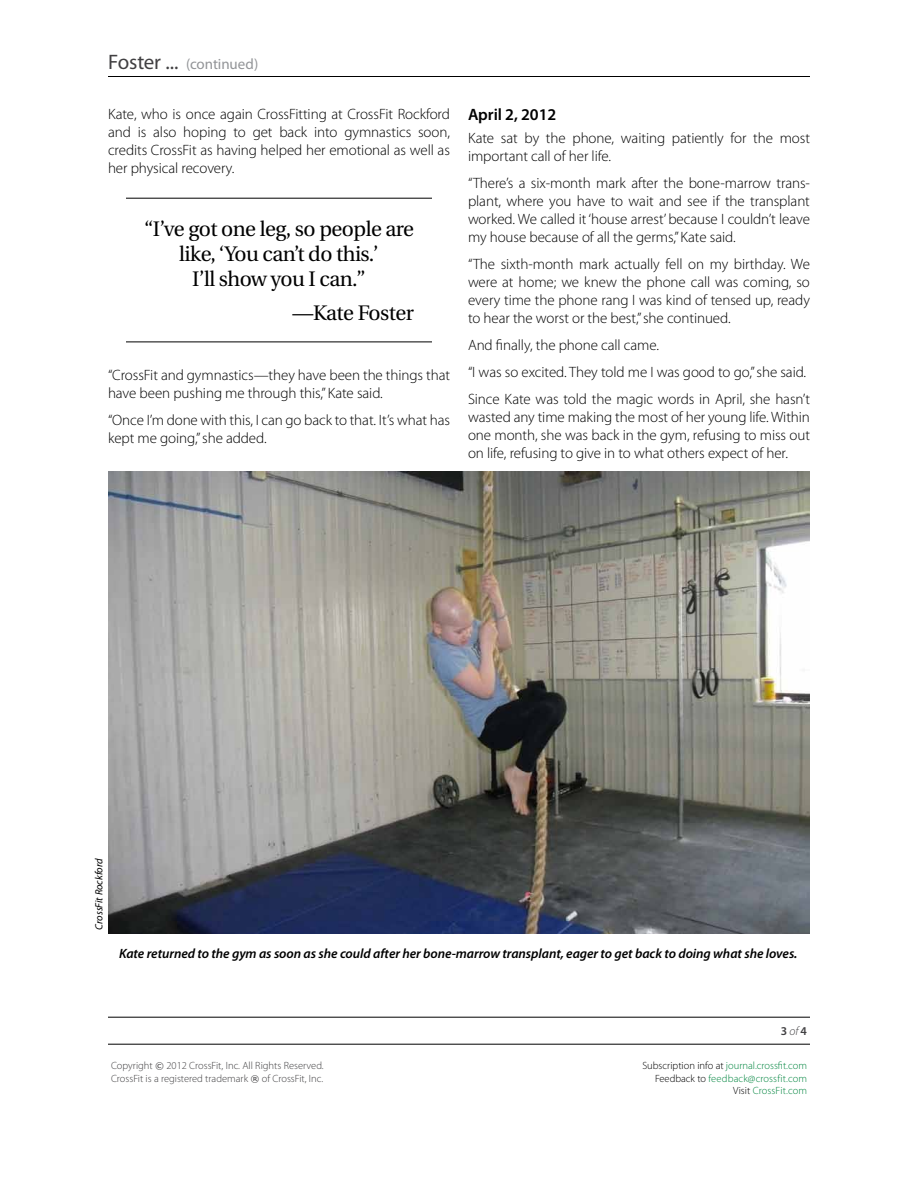
<style>
.page{position:relative;width:918px;height:1188px;background:#fff}
.page>*{position:absolute;margin:0;border:0;box-sizing:border-box;transform-origin:0 0}
.t1{font:21px/25.2px "Utopia";letter-spacing:-.025em;color:#000;text-align:center}
.t2{font:600 16.5px "Myriad Pro";letter-spacing:-.005em;color:#000}
.t3{font:300 15px/18px "Myriad Pro";letter-spacing:-.005em;color:#000;text-align:justify}
.t4{font:15px "Myriad Pro";letter-spacing:-.005em;color:#939598}
.t5{font:italic 600 13.5px "Myriad Pro";letter-spacing:-.005em;color:#000}
.t6{font:600 12px "Myriad Pro";color:#414042}
.t7{font:300 10.5px/12.6px "Myriad Pro";color:#414042}
.t8{font:300 10.5px/12.6px "Myriad Pro";color:#00853f;text-align:right}
.t9{font:italic 10.5px "Myriad Pro";letter-spacing:-.005em;color:#000}
.s1{font-size:21px;color:#414042}
.s2{font-weight:300;font-style:italic}
.s3{font-family:"Verdana";font-weight:400;font-size:9px}
.s4{color:#000}
</style>
<div class="page">
<hr style="left:108px;top:76px;width:702px;height:1px;background:#000">
<hr style="left:108px;top:1017px;width:702px;height:1px;background:#000">
<hr style="left:108px;top:1044px;width:702px;height:1px;background:#000">
<hr style="left:126px;top:198px;width:306px;height:1px;background:#000">
<hr style="left:126px;top:342px;width:306px;height:1px;background:#000">
<img style="left:108px;top:472px;width:702px;height:462px">
<p class="t4" style="left:108px;top:56px;width:152px"><span class="s1">Foster ...</span> (continued)</p>
<p class="t3" style="left:108px;top:106px;width:344px">Kate, who is once again CrossFitting at CrossFit Rockford and is also hoping to get back into gymnastics soon, credits CrossFit as having helped her emotional as well as her physical recovery.</p>
<h1 class="t1" style="left:144px;top:216px;width:271px">“I’ve got one leg, so people are like, ‘You can’t do this.’<br>I’ll show you I can.”</h1>
<h1 class="t1" style="left:293px;top:301px;width:123px">—Kate Foster</h1>
<p class="t3" style="left:108px;top:367px;width:344px">“CrossFit and gymnastics—they have been the things that have been pushing me through this,” Kate said.</p>
<p class="t3" style="left:108px;top:412px;width:344px">“Once I’m done with this, I can go back to that. It’s what has kept me going,” she added.</p>
<p class="t2" style="left:468px;top:106px;width:90px">April 2, 2012</p>
<p class="t3" style="left:468px;top:129px;width:344px">Kate sat by the phone, waiting patiently for the most important call of her life.</p>
<p class="t3" style="left:468px;top:174px;width:344px">“There’s a six-month mark after the bone-marrow trans&shy;plant, where you have to wait and see if the transplant worked. We called it ‘house arrest’ because I couldn’t leave my house because of all the germs,” Kate said.</p>
<p class="t3" style="left:468px;top:255px;width:344px">“The sixth-month mark actually fell on my birthday. We were at home; we knew the phone call was coming, so every time the phone rang I was kind of tensed up, ready to hear the worst or the best,” she continued.</p>
<p class="t3" style="left:468px;top:332px;width:344px;line-height:27px;text-align:left">And finally, the phone call came.<br>“I was so excited. They told me I was good to go,” she said.<br>Since Kate was told the magic words in April, she hasn’t</p>
<p class="t3" style="left:468px;top:408px;width:344px">wasted any time making the most of her young life. Within one month, she was back in the gym, refusing to miss out on life, refusing to give in to what others expect of her.</p>
<p class="t9" style="left:93px;top:930px;width:73px;rotate:-90deg">CrossFit Rockford</p>
<p class="t5" style="left:119px;top:946px;width:680px">Kate returned to the gym as soon as she could after her bone-marrow transplant, eager to get back to doing what she loves.</p>
<p class="t6" style="left:781px;top:1024px;width:28px">3 <span class="s2">of</span> 4</p>
<p class="t7" style="left:111px;top:1060px;width:214px">Copyright <span class="s3">©</span> 2012 CrossFit, Inc. All Rights Reserved.<br>CrossFit is a registered trademark <span class="s3">®</span> of CrossFit, Inc.</p>
<p class="t8" style="left:642px;top:1060px;width:166px"><span class="s4">Subscription info at</span> journal.crossfit.com<br><span class="s4">Feedback to</span> feedback@crossfit.com<br><span class="s4">Visit</span> CrossFit.com</p>
</div>
